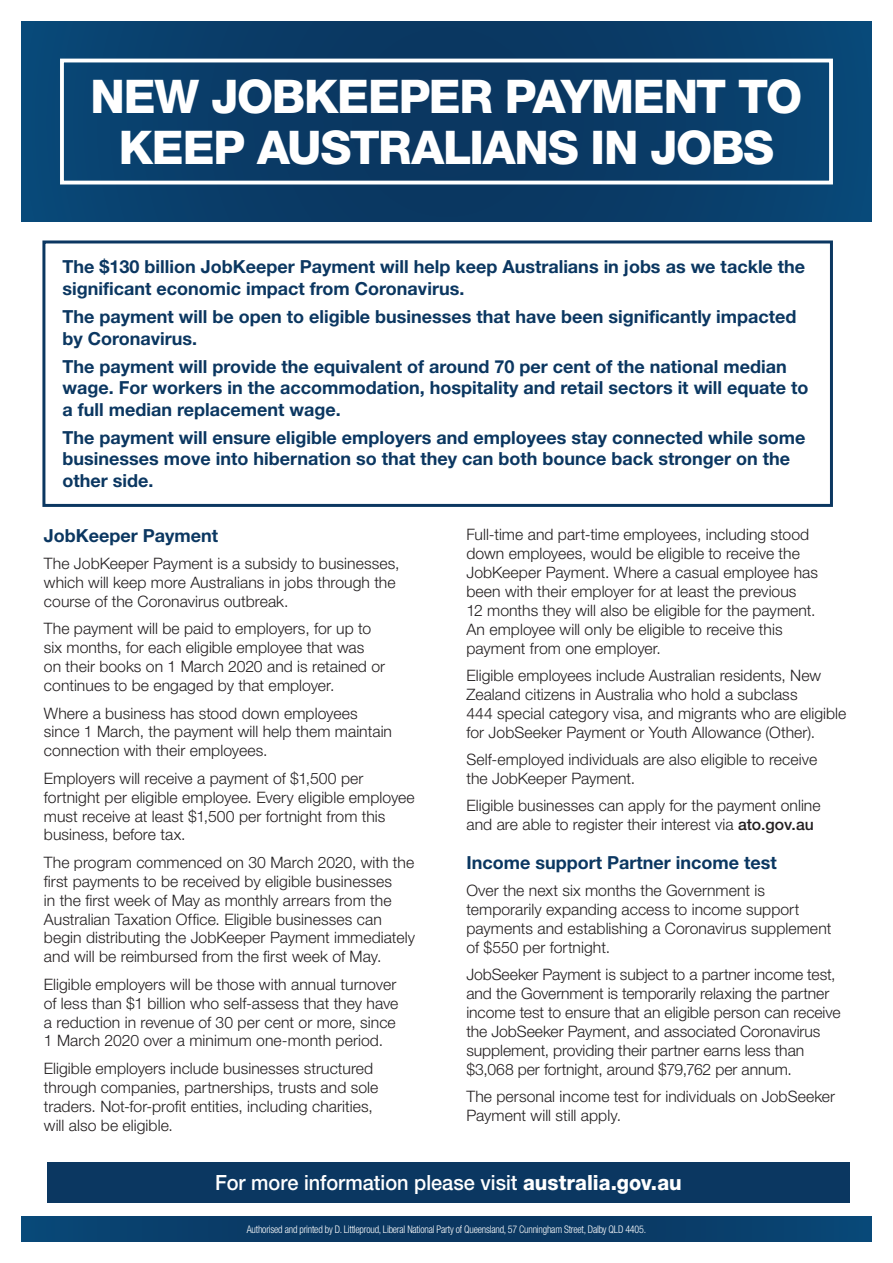
<style>
.page{position:relative;width:893px;height:1263px;background:#fff}
.page>*{position:absolute;margin:0;border:0;box-sizing:border-box;transform-origin:0 0}
.t1{font:800 46.5px/51px "Helvetica Neue LT Pro";letter-spacing:-.03em;color:#fff;text-align:center}
.t2{font:500 21px "Helvetica Neue LT Pro";color:#fff;scale:.95 1}
.t3{font:700 18px/21.6px "Helvetica Neue LT Pro";color:#0b3761}
.t4{font:300 15.75px/18.9px "Helvetica Neue LT Pro";letter-spacing:.005em;color:#231f20}
.t5{font:300 condensed 10.5px "Helvetica Neue LT Std";letter-spacing:-.02em;color:#fff;scale:.95 1}
.s1{font-weight:500}
.s2{font-weight:800}
</style>
<div class="page">
<svg style="left:21px;top:1216px;width:851px;height:25px;background:#093c68"></svg>
<svg style="left:21px;top:21px;width:851px;height:201px;background:#0a3e6a"></svg>
<div style="left:42px;top:240px;width:791px;height:267px;border:3px solid #0b3761"></div>
<div style="left:47px;top:1162px;width:803px;height:41px;background:#0b3761"></div>
<div style="left:60px;top:59px;width:773px;height:125px;border:4px solid #fff"></div>
<h1 class="t1" style="left:90px;top:70px;width:713px">NEW JOBKEEPER PAYMENT TO<br>KEEP AUSTRALIANS IN JOBS</h1>
<p class="t3" style="left:62px;top:256px;width:744px">The $130 billion JobKeeper Payment will help keep Australians in jobs as we tackle the significant economic impact from Coronavirus.</p>
<p class="t3" style="left:62px;top:305px;width:736px">The payment will be open to eligible businesses that have been significantly impacted by Coronavirus.</p>
<p class="t3" style="left:62px;top:355px;width:748px">The payment will provide the equivalent of around 70 per cent of the national median wage. For workers in the accommodation, hospitality and retail sectors it will equate to a full median replacement wage.</p>
<p class="t3" style="left:62px;top:426px;width:745px">The payment will ensure eligible employers and employees stay connected while some businesses move into hibernation so that they can both bounce back stronger on the other side.</p>
<p class="t3" style="left:44px;top:524px;width:176px">JobKeeper Payment</p>
<p class="t4" style="left:44px;top:554px;width:357px">The JobKeeper Payment is a subsidy to businesses, which will keep more Australians in jobs through the course of the Coronavirus outbreak.</p>
<p class="t4" style="left:44px;top:619px;width:343px">The payment will be paid to employers, for up to six months, for each eligible employee that was on their books on 1 March 2020 and is retained or continues to be engaged by that employer.</p>
<p class="t4" style="left:44px;top:703px;width:350px">Where a business has stood down employees since 1 March, the payment will help them maintain connection with their employees.</p>
<p class="t4" style="left:44px;top:768px;width:372px">Employers will receive a payment of $1,500 per fortnight per eligible employee. Every eligible employee must receive at least $1,500 per fortnight from this business, before tax.</p>
<p class="t4" style="left:44px;top:852px;width:373px">The program commenced on 30 March 2020, with the first payments to be received by eligible businesses<br>in the first week of May as monthly arrears from the Australian Taxation Office. Eligible businesses can begin distributing the JobKeeper Payment immediately and will be reimbursed from the first week of May.</p>
<p class="t4" style="left:44px;top:974px;width:356px">Eligible employers will be those with annual turnover of less than $1 billion who self-assess that they have a reduction in revenue of 30 per cent or more, since 1 March 2020 over a minimum one-month period.</p>
<p class="t4" style="left:44px;top:1058px;width:336px">Eligible employers include businesses structured through companies, partnerships, trusts and sole traders. Not-for-profit entities, including charities, will also be eligible.</p>
<p class="t4" style="left:466px;top:525px;width:353px">Full-time and part-time employees, including stood down employees, would be eligible to receive the JobKeeper Payment. Where a casual employee has been with their employer for at least the previous<br>12 months they will also be eligible for the payment.<br>An employee will only be eligible to receive this payment from one employer.</p>
<p class="t4" style="left:466px;top:666px;width:381px">Eligible employees include Australian residents, New Zealand citizens in Australia who hold a subclass<br>444 special category visa, and migrants who are eligible for JobSeeker Payment or Youth Allowance (Other).</p>
<p class="t4" style="left:466px;top:750px;width:352px">Self-employed individuals are also eligible to receive the JobKeeper Payment.</p>
<p class="t4" style="left:466px;top:796px;width:356px">Eligible businesses can apply for the payment online and are able to register their interest via <span class="s1">ato.gov.au</span></p>
<p class="t3" style="left:466px;top:851px;width:312px">Income support Partner income test</p>
<p class="t4" style="left:466px;top:881px;width:366px">Over the next six months the Government is temporarily expanding access to income support payments and establishing a Coronavirus supplement of $550 per fortnight.</p>
<p class="t4" style="left:466px;top:965px;width:376px">JobSeeker Payment is subject to a partner income test, and the Government is temporarily relaxing the partner income test to ensure that an eligible person can receive the JobSeeker Payment, and associated Coronavirus supplement, providing their partner earns less than $3,068 per fortnight, around $79,762 per annum.</p>
<p class="t4" style="left:466px;top:1087px;width:370px">The personal income test for individuals on JobSeeker<br>Payment will still apply.</p>
<h2 class="t2" style="left:215px;top:1170px;width:493px">For more information please visit <span class="s2">australia.gov.au</span></h2>
<p class="t5" style="left:247px;top:1224px;width:422px">Authorised and printed by D. Littleproud, Liberal National Party of Queensland, 57 Cunningham Street, Dalby QLD 4405.</p>
</div>
